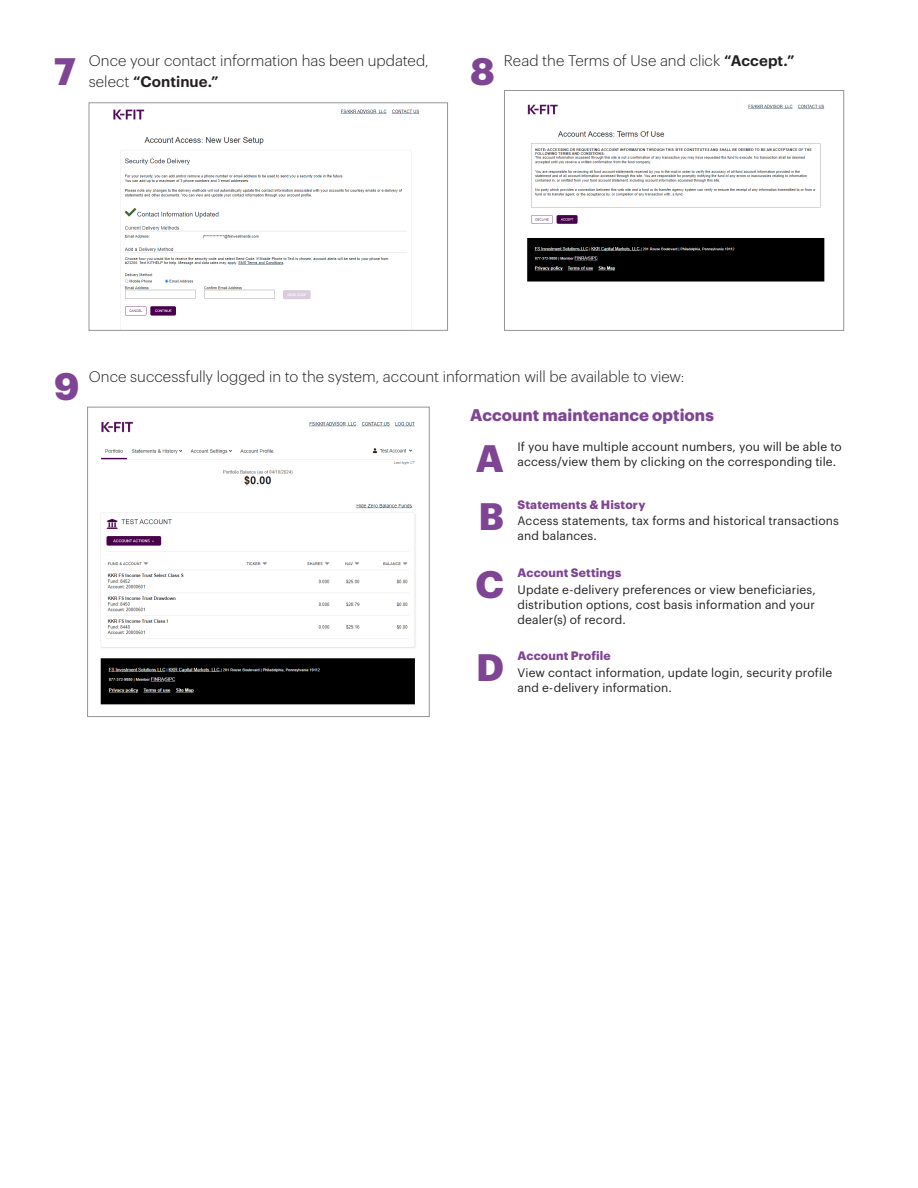
<style>
.page{position:relative;width:918px;height:1188px;background:#fff}
.page>*{position:absolute;margin:0;border:0;box-sizing:border-box;transform-origin:0 0}
.Fund_name_heading{font:700 37.5px "Graphik";color:#7f4594}
.Body_copy{font:700 16.5px "Graphik";letter-spacing:.005em;color:#7f4594}
.Body_copy-2{font:300 15px/21px "Graphik";color:#231f20}
.Table_body_copy{font:12px/15px "Graphik";letter-spacing:.01em;color:#231f20}
.Table_subhead{font:700 12px "Graphik";letter-spacing:.015em;color:#7f4594}
.s1{font-weight:600}
</style>
<div class="page">
<img style="left:527px;top:104px;width:298px;height:178px">
<div style="left:504px;top:90px;width:340px;height:241px;border:1px solid #939598"></div>
<img style="left:100px;top:421px;width:316px;height:284px">
<div style="left:87px;top:407px;width:342px;height:310px;border:1px solid #939598"></div>
<img style="left:113px;top:109px;width:307px;height:220px">
<div style="left:89px;top:103px;width:359px;height:228px;border:1px solid #939598"></div>
<p class="Fund_name_heading" style="left:54px;top:42px;width:23px">7</p>
<p class="Body_copy-2" style="left:89px;top:49px;width:341px">Once your contact information has been updated, select <span class="s1">“Continue.”</span></p>
<p class="Fund_name_heading" style="left:470px;top:42px;width:26px">8</p>
<p class="Body_copy-2" style="left:504px;top:49px;width:292px">Read the Terms of Use and click <span class="s1">“Accept.”</span></p>
<p class="Fund_name_heading" style="left:54px;top:358px;width:27px">9</p>
<p class="Body_copy-2" style="left:89px;top:365px;width:597px">Once successfully logged in to the system, account information will be available to view:</p>
<p class="Body_copy" style="left:470px;top:402px;width:245px">Account maintenance options</p>
<p class="Fund_name_heading" style="left:476px;top:429px;width:30px">A</p>
<p class="Table_body_copy" style="left:517px;top:438px;width:326px">If you have multiple account numbers, you will be able to access/view them by clicking on the corresponding tile.</p>
<p class="Fund_name_heading" style="left:479px;top:487px;width:27px">B</p>
<p class="Table_subhead" style="left:517px;top:495px;width:129px">Statements &amp; History</p>
<p class="Table_body_copy" style="left:517px;top:512px;width:323px">Access statements, tax forms and historical transactions and balances.</p>
<p class="Fund_name_heading" style="left:476px;top:555px;width:30px">C</p>
<p class="Table_subhead" style="left:517px;top:563px;width:105px">Account Settings</p>
<p class="Table_body_copy" style="left:517px;top:581px;width:300px;text-align:justify">Update e-delivery preferences or view beneficiaries, distribution options, cost basis information and your dealer(s) of record.</p>
<p class="Fund_name_heading" style="left:476px;top:639px;width:29px">D</p>
<p class="Table_subhead" style="left:517px;top:647px;width:95px">Account Profile</p>
<p class="Table_body_copy" style="left:517px;top:664px;width:316px">View contact information, update login, security profile and e-delivery information.</p>
</div>
